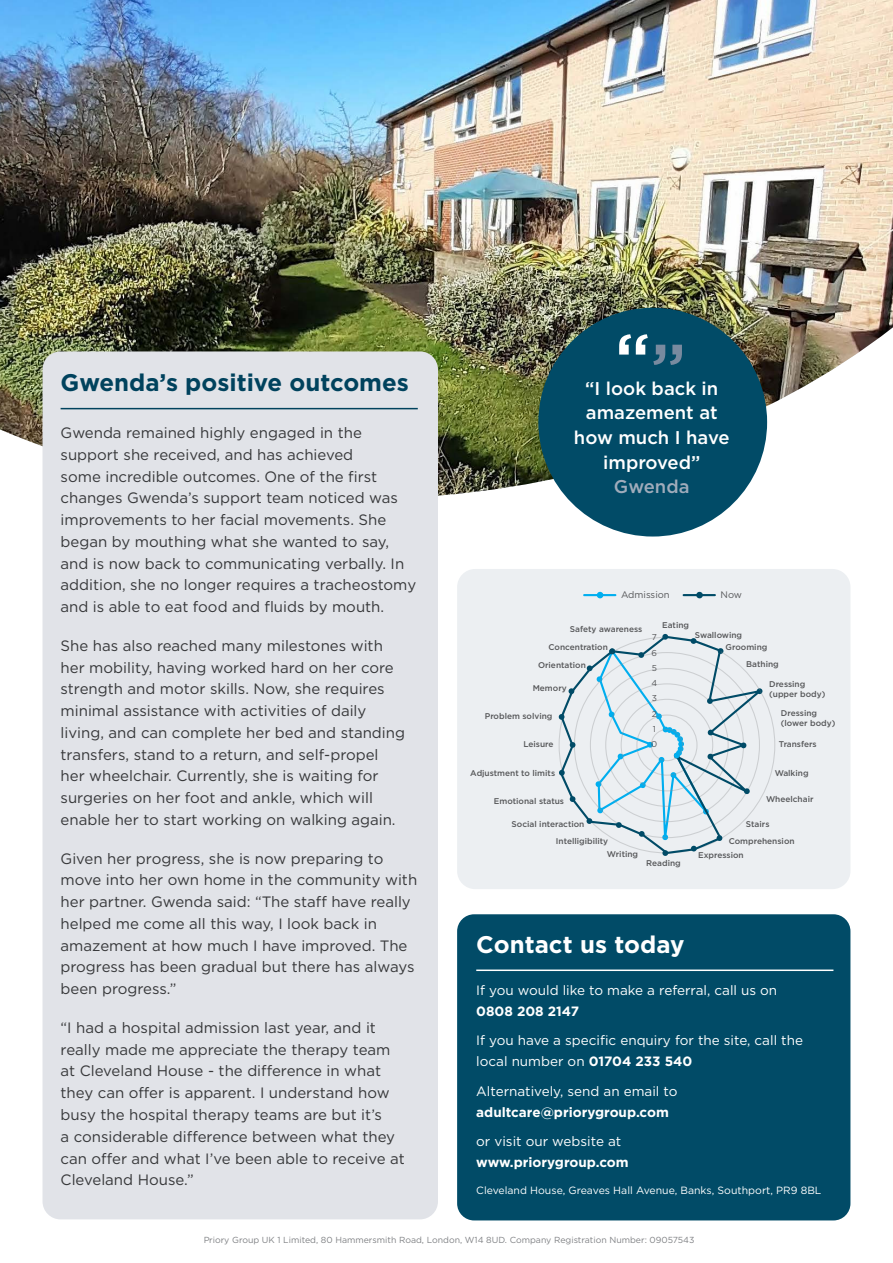
<style>
.page{position:relative;width:893px;height:1263px;background:#fff}
.page>*{position:absolute;margin:0;border:0;box-sizing:border-box;transform-origin:0 0}
.t1{font:700 24px "Gotham";color:#014b67}
.t2{font:700 24px "Gotham";color:#fff}
.t3{font:500 18.45px/24.6px "Gotham";color:#fff;text-align:center}
.t4{font:500 18.45px "Gotham";color:#a0acbb}
.t5{font:15px/21.8px "Gotham";color:#3e3e3f}
.t6{font:13.5px/21px "Gotham";color:#fff}
.t7{font:10.5px "Gotham";color:#fff}
.t8{font:9.45px "Gotham";color:#565759}
.t9{font:8.7px "Gotham";color:#808285}
.t10{font:8.55px/15.3px "Gotham";color:#565759}
.t11{font:500 8.25px/10.1px "Gotham";color:#565759}
.s1{font-weight:700}
</style>
<div class="page">
<img style="left:0;top:0;width:893px;height:505px">
<div style="left:43px;top:351px;width:395px;height:868px;background:#e1e3e8;border-radius:18px"></div>
<div style="left:457px;top:569px;width:393px;height:320px;background:#eceff2;border-radius:18px"></div>
<svg style="left:596px;top:591px;width:8px;height:8px"></svg>
<hr style="left:584px;top:594px;width:31px;height:2px;background:#00aeef">
<svg style="left:696px;top:591px;width:7px;height:8px"></svg>
<hr style="left:684px;top:594px;width:31px;height:2px;background:#004b67">
<svg style="left:559px;top:653px;width:208px;height:184px"></svg>
<svg style="left:740px;top:742px;width:7px;height:7px"></svg>
<svg style="left:744px;top:788px;width:6px;height:6px"></svg>
<svg style="left:559px;top:769px;width:6px;height:7px"></svg>
<svg style="left:558px;top:714px;width:7px;height:6px"></svg>
<svg style="left:586px;top:634px;width:138px;height:222px"></svg>
<svg style="left:569px;top:796px;width:7px;height:6px"></svg>
<svg style="left:569px;top:742px;width:7px;height:6px"></svg>
<svg style="left:568px;top:688px;width:7px;height:6px"></svg>
<div style="left:457px;top:914px;width:393px;height:306px;background:#014b67;border-radius:17px"></div>
<hr style="left:476px;top:969px;width:357px;height:2px;background:#fff">
<hr style="left:61px;top:408px;width:357px;height:1px;background:#014b67">
<div style="left:538px;top:308px;width:229px;height:228px;background:#014b67;border-radius:50%"></div>
<svg style="left:619px;top:334px;width:63px;height:31px"></svg>
<h1 class="t1" style="left:61px;top:366px;width:350px">Gwenda’s positive outcomes</h1>
<p class="t5" style="left:61px;top:422px;width:357px">Gwenda remained highly engaged in the support she received, and has achieved<br>some incredible outcomes. One of the first changes Gwenda’s support team noticed was improvements to her facial movements. She began by mouthing what she wanted to say, and is now back to communicating verbally. In addition, she no longer requires a tracheostomy and is able to eat food and fluids by mouth.</p>
<p class="t5" style="left:61px;top:634px;width:346px">She has also reached many milestones with her mobility, having worked hard on her core strength and motor skills. Now, she requires minimal assistance with activities of daily living, and can complete her bed and standing transfers, stand to a return, and self-propel her wheelchair. Currently, she is waiting for surgeries on her foot and ankle, which will enable her to start working on walking again.</p>
<p class="t5" style="left:61px;top:847px;width:358px">Given her progress, she is now preparing to move into her own home in the community with her partner. Gwenda said: “The staff have really helped me come all this way, I look back in amazement at how much I have improved. The progress has been gradual but there has always been progress.”</p>
<p class="t5" style="left:61px;top:1016px;width:346px">“I had a hospital admission last year, and it really made me appreciate the therapy team at Cleveland House - the difference in what they can offer is apparent. I understand how busy the hospital therapy teams are but it’s<br>a considerable difference between what they can offer and what I’ve been able to receive at Cleveland House.”</p>
<p class="t3" style="left:574px;top:376px;width:157px">“I look back in amazement at how much I have improved”</p>
<p class="t4" style="left:614px;top:474px;width:77px">Gwenda</p>
<p class="t8" style="left:621px;top:589px;width:50px">Admission</p>
<p class="t8" style="left:721px;top:589px;width:23px">Now</p>
<p class="t10" style="left:651px;top:629px;width:8px">7<br>6<br>5<br>4<br>3<br>2<br>1<br>0</p>
<p class="t11" style="left:662px;top:620px;width:28px">Eating</p>
<p class="t11" style="left:570px;top:623px;width:74px">Safety awareness</p>
<p class="t11" style="left:538px;top:638px;width:71px;line-height:17.4px;text-indent:10px">Concentration<br>Orientation</p>
<p class="t11" style="left:533px;top:683px;width:36px">Memory</p>
<p class="t11" style="left:485px;top:711px;width:69px">Problem solving</p>
<p class="t11" style="left:523px;top:739px;width:32px">Leisure</p>
<p class="t11" style="left:470px;top:768px;width:86px">Adjustment to limits</p>
<p class="t11" style="left:494px;top:795px;width:72px">Emotional status</p>
<p class="t11" style="left:556px;top:815px;width:54px;line-height:17.7px;text-indent:-44px">Social interaction<br>Intelligibility</p>
<p class="t11" style="left:607px;top:848px;width:33px">Writing</p>
<p class="t11" style="left:695px;top:630px;width:49px">Swallowing</p>
<p class="t11" style="left:726px;top:642px;width:43px">Grooming</p>
<p class="t11" style="left:746px;top:659px;width:34px">Bathing</p>
<p class="t11" style="left:769px;top:679px;width:58px">Dressing (upper body)</p>
<p class="t11" style="left:781px;top:708px;width:56px">Dressing (lower body)</p>
<p class="t11" style="left:779px;top:739px;width:39px">Transfers</p>
<p class="t11" style="left:775px;top:768px;width:35px">Walking</p>
<p class="t11" style="left:766px;top:794px;width:49px">Wheelchair</p>
<p class="t11" style="left:746px;top:819px;width:25px">Stairs</p>
<p class="t11" style="left:729px;top:835px;width:67px">Comprehension</p>
<p class="t11" style="left:698px;top:849px;width:47px">Expression</p>
<p class="t11" style="left:646px;top:858px;width:36px">Reading</p>
<p class="t2" style="left:476px;top:928px;width:210px">Contact us today</p>
<p class="t6" style="left:476px;top:979px;width:302px">If you would like to make a referral, call us on<br><span class="s1">0808 208 2147</span></p>
<p class="t6" style="left:476px;top:1030px;width:328px">If you have a specific enquiry for the site, call the local number on <span class="s1">01704 233 540</span></p>
<p class="t6" style="left:476px;top:1080px;width:203px">Alternatively, send an email to <span class="s1">adultcare@priorygroup.com</span></p>
<p class="t6" style="left:476px;top:1131px;width:154px">or visit our website at <span class="s1">www.priorygroup.com</span></p>
<p class="t7" style="left:476px;top:1183px;width:347px">Cleveland House, Greaves Hall Avenue, Banks, Southport, PR9 8BL</p>
<p class="t9" style="left:203px;top:1234px;width:493px">Priory Group UK 1 Limited, 80 Hammersmith Road, London, W14 8UD. Company Registration Number: 09057543</p>
</div>
